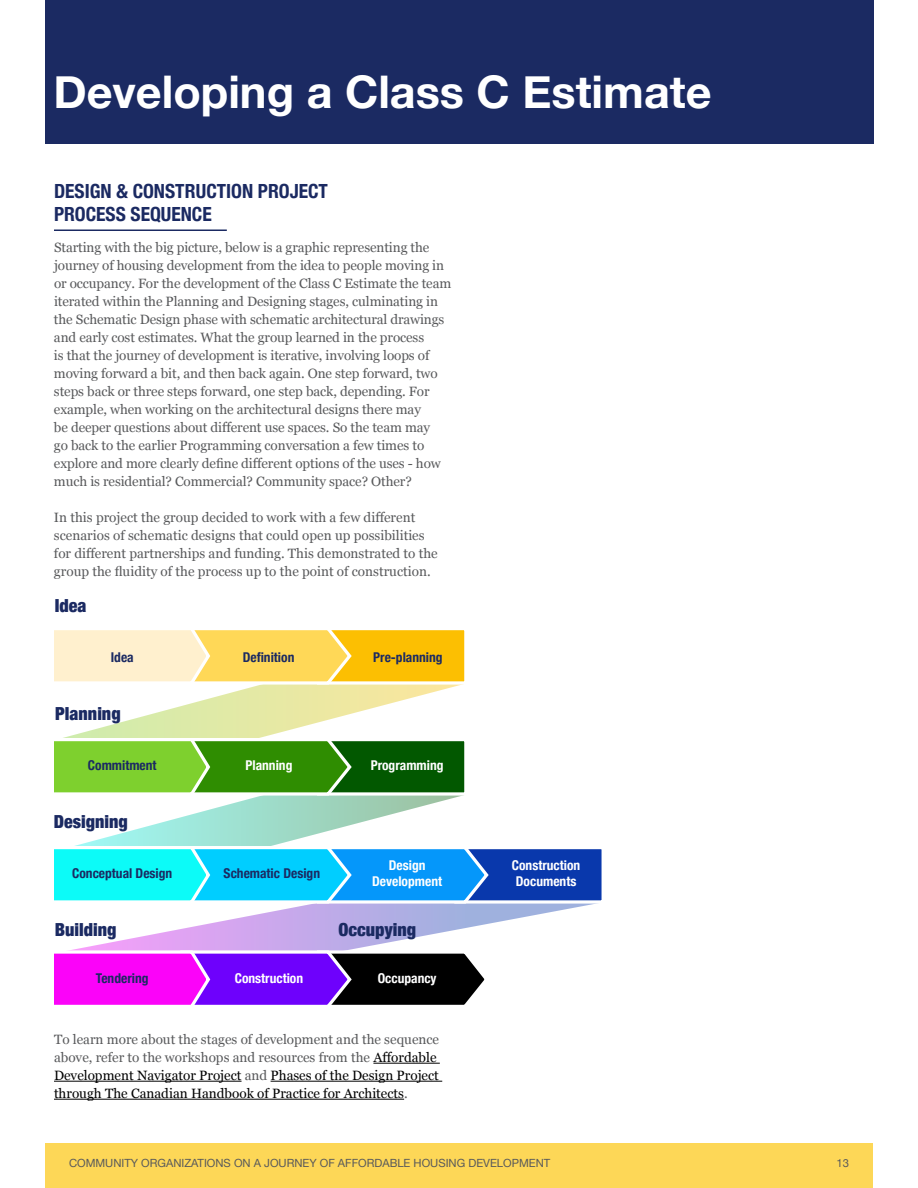
<style>
.page{position:relative;width:918px;height:1188px;background:#fff}
.page>*{position:absolute;margin:0;border:0;box-sizing:border-box;transform-origin:0 0}
.t1{font:700 45px "Helvetica Neue";color:#fff}
.t2{font:700 condensed 19.5px/22.5px "Helvetica Neue";color:#1b2a62}
.t3{font:900 condensed 18px "Helvetica Neue";color:#1b2a62}
.t4{font:13.5px/18px "Georgia";letter-spacing:-.005em;color:#58595b}
.t5{font:13.5px/18px "Georgia";color:#000}
.t6{font:700 condensed 13.5px/16.2px "Helvetica Neue";color:#fff}
.t7{font:700 condensed 13.5px "Helvetica Neue";color:#1b2a62}
.t8{font:11.25px "Helvetica Neue";color:#58595b}
.s1{color:#58595b}
</style>
<div class="page">
<div style="left:45px;top:1143px;width:828px;height:45px;background:#fdd757"></div>
<svg style="left:74px;top:686px;width:382px;height:49px"></svg>
<svg style="left:86px;top:797px;width:371px;height:46px"></svg>
<svg style="left:82px;top:905px;width:506px;height:43px"></svg>
<hr style="left:54px;top:230px;width:173px;height:1px;background:#1b2a62">
<div style="left:45px;top:0;width:828px;height:144px;background:#1b2a62"></div>
<svg style="left:54px;top:630px;width:411px;height:56px;background:#fddc76"></svg>
<svg style="left:54px;top:735px;width:411px;height:62px;background:#60a83b"></svg>
<svg style="left:54px;top:948px;width:431px;height:57px;background:#8d22b5"></svg>
<svg style="left:54px;top:843px;width:548px;height:62px;background:#33b9ec"></svg>
<hr style="left:373px;top:1063px;width:67px;height:1px;background:#000">
<hr style="left:54px;top:1081px;width:188px;height:1px;background:#000">
<hr style="left:271px;top:1081px;width:171px;height:1px;background:#000">
<hr style="left:54px;top:1099px;width:350px;height:1px;background:#000">
<h1 class="t1" style="left:53px;top:57px;width:660px">Developing a Class C Estimate</h1>
<h2 class="t2" style="left:54px;top:178px;width:276px">DESIGN &amp; CONSTRUCTION PROJECT<br>PROCESS SEQUENCE</h2>
<p class="t4" style="left:54px;top:238px;width:399px">Starting with the big picture, below is a graphic representing the journey of housing development from the idea to people moving in or occupancy. For the development of the Class C Estimate the team iterated within the Planning and Designing stages, culminating in the Schematic Design phase with schematic architectural drawings and early cost estimates. What the group learned in the process<br>is that the journey of development is iterative, involving loops of moving forward a bit, and then back again. One step forward, two steps back or three steps forward, one step back, depending. For example, when working on the architectural designs there may<br>be deeper questions about different use spaces. So the team may<br>go back to the earlier Programming conversation a few times to explore and more clearly define different options of the uses - how much is residential? Commercial? Community space? Other?</p>
<p class="t4" style="left:54px;top:508px;width:385px">In this project the group decided to work with a few different scenarios of schematic designs that could open up possibilities for different partnerships and funding. This demonstrated to the group the fluidity of the process up to the point of construction.</p>
<h3 class="t3" style="left:55px;top:591px;width:33px">Idea</h3>
<p class="t7" style="left:111px;top:646px;width:24px">Idea</p>
<h3 class="t3" style="left:55px;top:699px;width:67px">Planning</h3>
<p class="t7" style="left:88px;top:754px;width:70px">Commitment</p>
<h3 class="t3" style="left:54px;top:807px;width:76px">Designing</h3>
<p class="t7" style="left:72px;top:862px;width:102px">Conceptual Design</p>
<p class="t7" style="left:243px;top:646px;width:53px">Definition</p>
<p class="t6" style="left:245px;top:756px;width:48px">Planning</p>
<p class="t7" style="left:224px;top:862px;width:98px">Schematic Design</p>
<p class="t7" style="left:373px;top:646px;width:71px">Pre-planning</p>
<p class="t6" style="left:371px;top:756px;width:74px">Programming</p>
<p class="t6" style="left:372px;top:856px;width:71px;text-align:center">Design<br>Development</p>
<h3 class="t3" style="left:55px;top:915px;width:63px">Building</h3>
<h3 class="t3" style="left:338px;top:915px;width:79px">Occupying</h3>
<p class="t7" style="left:96px;top:967px;width:54px">Tendering</p>
<p class="t6" style="left:235px;top:969px;width:70px">Construction</p>
<p class="t6" style="left:378px;top:969px;width:60px">Occupancy</p>
<p class="t5" style="left:54px;top:1030px;width:387px"><span class="s1">To learn more about the stages of development and the sequence above, refer to the workshops and resources from the</span> Affordable Development Navigator Project <span class="s1">and</span> Phases of the Design Project through The Canadian Handbook of Practice for Architects<span class="s1">.</span></p>
<p class="t6" style="left:512px;top:856px;width:70px">Construction<br>Documents</p>
<p class="t8" style="left:69px;top:1155px;width:483px">COMMUNITY ORGANIZATIONS ON A JOURNEY OF AFFORDABLE HOUSING DEVELOPMENT</p>
<p class="t8" style="left:836px;top:1155px;width:14px">13</p>
</div>
